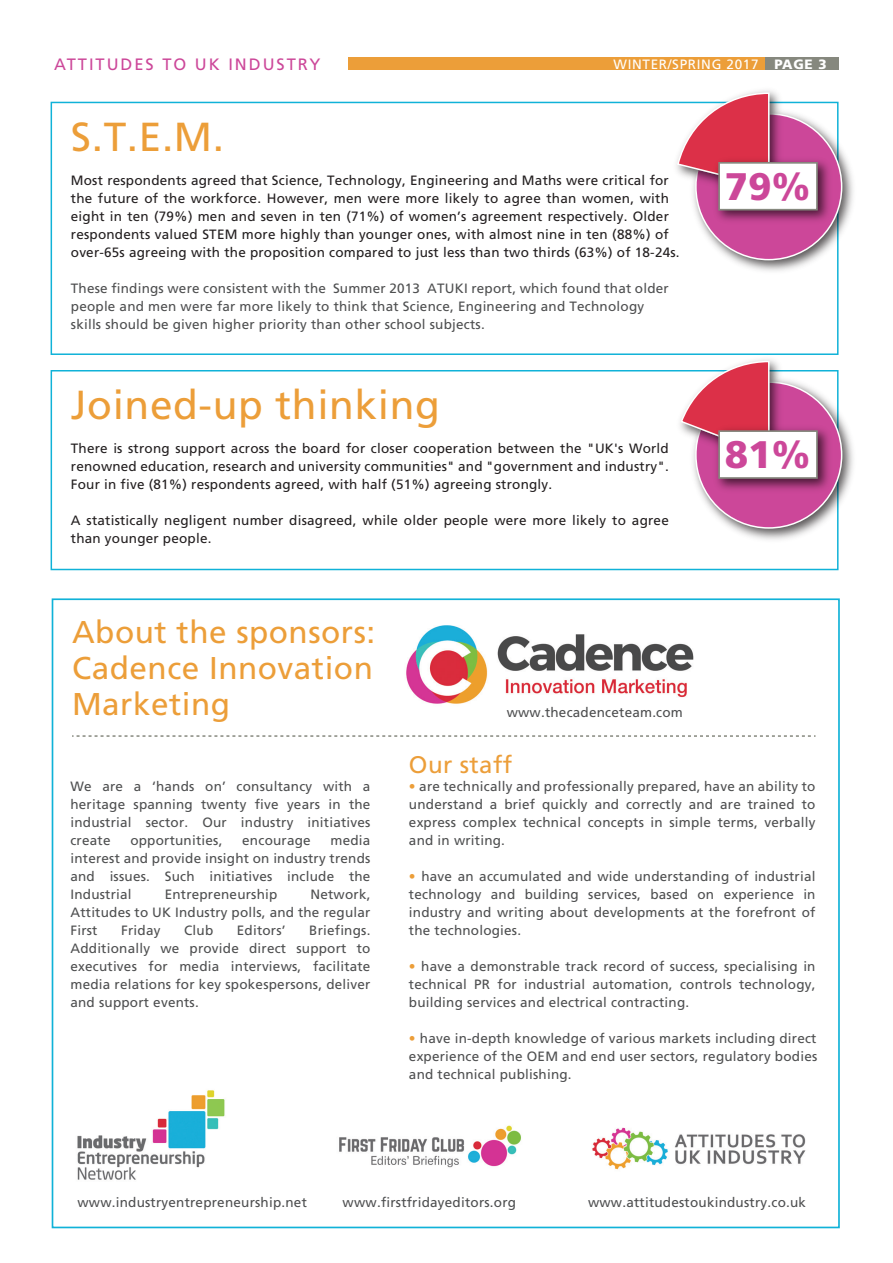
<style>
.page{position:relative;width:893px;height:1263px;background:#fff}
.page>*{position:absolute;margin:0;border:0;box-sizing:border-box;transform-origin:0 0}
.t1{font:40.5px "Frutiger";letter-spacing:.015em;color:#ec9e39}
.t2{font:900 38.4px "Frutiger";color:#cc4799}
.t3{font:31.5px/36px "Frutiger";letter-spacing:.015em;color:#ec9e39;text-align:justify}
.t4{font:24px "Frutiger";letter-spacing:.015em;color:#ec9e39}
.t5{font:16.5px "Frutiger";letter-spacing:.12em;color:#cc4799}
.t6{font:13.5px/18px "Frutiger";letter-spacing:.015em;color:#4e4f50;text-align:justify}
.t7{font:13.5px/18px "Frutiger";letter-spacing:.015em;color:#231f20}
.t8{font:13.5px "Frutiger";letter-spacing:.05em;color:#fff}
.s1{font-weight:900}
.s2{color:#ec9e39}
</style>
<div class="page">
<img style="left:592px;top:1127px;width:214px;height:43px">
<img style="left:339px;top:1125px;width:182px;height:43px">
<img style="left:77px;top:1090px;width:148px;height:90px">
<img style="left:406px;top:625px;width:288px;height:79px">
<div style="left:51px;top:370px;width:787px;height:200px;border:2px solid #10b2d8"></div>
<img style="left:733px;top:421px;width:120px;height:125px">
<svg style="left:679px;top:360px;width:164px;height:169px"></svg>
<div style="left:51px;top:102px;width:787px;height:253px;border:2px solid #10b2d8"></div>
<img style="left:734px;top:153px;width:119px;height:124px">
<img style="left:668px;top:90px;width:106px;height:15px">
<svg style="left:676px;top:92px;width:167px;height:169px"></svg>
<img style="left:709px;top:153px;width:126px;height:75px">
<div style="left:718px;top:162px;width:100px;height:48px;background:#fff;border:2px solid #86887e"></div>
<img style="left:709px;top:421px;width:126px;height:75px">
<div style="left:718px;top:430px;width:100px;height:49px;background:#fff;border:2px solid #86887e"></div>
<div style="left:349px;top:57px;width:490px;height:13px;background:#ec9e39"></div>
<div style="left:765px;top:57px;width:74px;height:13px;background:#86887e"></div>
<svg style="left:72px;top:735px;width:743px;height:2px"></svg>
<p class="t5" style="left:54px;top:55px;width:268px">ATTITUDES TO UK INDUSTRY</p>
<p class="t8" style="left:614px;top:56px;width:215px">WINTER/SPRING 2017 <span class="s1">PAGE 3</span></p>
<h1 class="t1" style="left:71px;top:113px;width:155px">S.T.E.M.</h1>
<p class="t7" style="left:71px;top:171px;width:610px">Most respondents agreed that Science, Technology, Engineering and Maths were critical for the future of the workforce. However, men were more likely to agree than women, with eight in ten (79%) men and seven in ten (71%) of women’s agreement respectively. Older respondents valued STEM more highly than younger ones, with almost nine in ten (88%) of over-65s agreeing with the proposition compared to just less than two thirds (63%) of 18-24s.</p>
<p class="t6" style="left:71px;top:279px;width:599px;text-align:left">These findings were consistent with the Summer 2013 ATUKI report, which found that older people and men were far more likely to think that Science, Engineering and Technology skills should be given higher priority than other school subjects.</p>
<h1 class="t1" style="left:71px;top:381px;width:371px">Joined-up thinking</h1>
<p class="t7" style="left:71px;top:440px;width:599px;text-align:justify">There is strong support across the board for closer cooperation between the "UK's World renowned education, research and university communities" and "government and industry".<br>Four in five (81%) respondents agreed, with half (51%) agreeing strongly.</p>
<p class="t7" style="left:71px;top:512px;width:599px">A statistically negligent number disagreed, while older people were more likely to agree than younger people.</p>
<h3 class="t3" style="left:72px;top:613px;width:305px">About the sponsors:<br>Cadence Innovation Marketing</h3>
<p class="t6" style="left:507px;top:703px;width:178px">www.thecadenceteam.com</p>
<h2 class="t2" style="left:725px;top:164px;width:87px">79%</h2>
<h2 class="t2" style="left:725px;top:432px;width:87px">81%</h2>
<p class="t6" style="left:70px;top:778px;width:302px">We are a ‘hands on’ consultancy with a heritage spanning twenty five years in the industrial sector. Our industry initiatives create</p>
<p class="t6" style="left:70px;top:831px;width:301px;text-indent:260px">media interest and provide insight on industry trends and issues. Such initiatives include the Industrial</p>
<p class="t6" style="left:130px;top:831px;width:94px">opportunities,</p>
<p class="t6" style="left:242px;top:831px;width:70px">encourage</p>
<p class="t6" style="left:70px;top:885px;width:302px;text-indent:240px">Network, Attitudes to UK Industry polls, and the regular First</p>
<p class="t6" style="left:165px;top:885px;width:114px">Entrepreneurship</p>
<p class="t6" style="left:70px;top:921px;width:302px;text-indent:239px">Briefings.<br>Additionally we provide direct support to executives for media interviews, facilitate media relations for key spokespersons, deliver and support events.</p>
<p class="t6" style="left:121px;top:921px;width:41px">Friday</p>
<p class="t6" style="left:184px;top:921px;width:31px">Club</p>
<p class="t6" style="left:237px;top:921px;width:50px">Editors’</p>
<h3 class="t4" style="left:409px;top:751px;width:105px">Our staff</h3>
<p class="t6" style="left:409px;top:777px;width:408px"><span class="s2">•</span> are technically and professionally prepared, have an ability to understand a brief quickly and correctly and are trained to express complex technical concepts in simple terms, verbally and in writing.</p>
<p class="t6" style="left:409px;top:867px;width:408px"><span class="s2">•</span> have an accumulated and wide understanding of industrial technology and building services, based on experience in industry and writing about developments at the forefront of the technologies.</p>
<p class="t6" style="left:409px;top:957px;width:408px"><span class="s2">•</span> have a demonstrable track record of success, specialising in technical PR for industrial automation, controls technology, building services and electrical contracting.</p>
<p class="t6" style="left:409px;top:1029px;width:410px"><span class="s2">•</span> have in-depth knowledge of various markets including direct experience of the OEM and end user sectors, regulatory bodies and technical publishing.</p>
<p class="t6" style="left:343px;top:1193px;width:175px">www.firstfridayeditors.org</p>
<p class="t6" style="left:77px;top:1193px;width:231px">www.industryentrepreneurship.net</p>
<p class="t6" style="left:588px;top:1193px;width:219px">www.attitudestoukindustry.co.uk</p>
</div>
